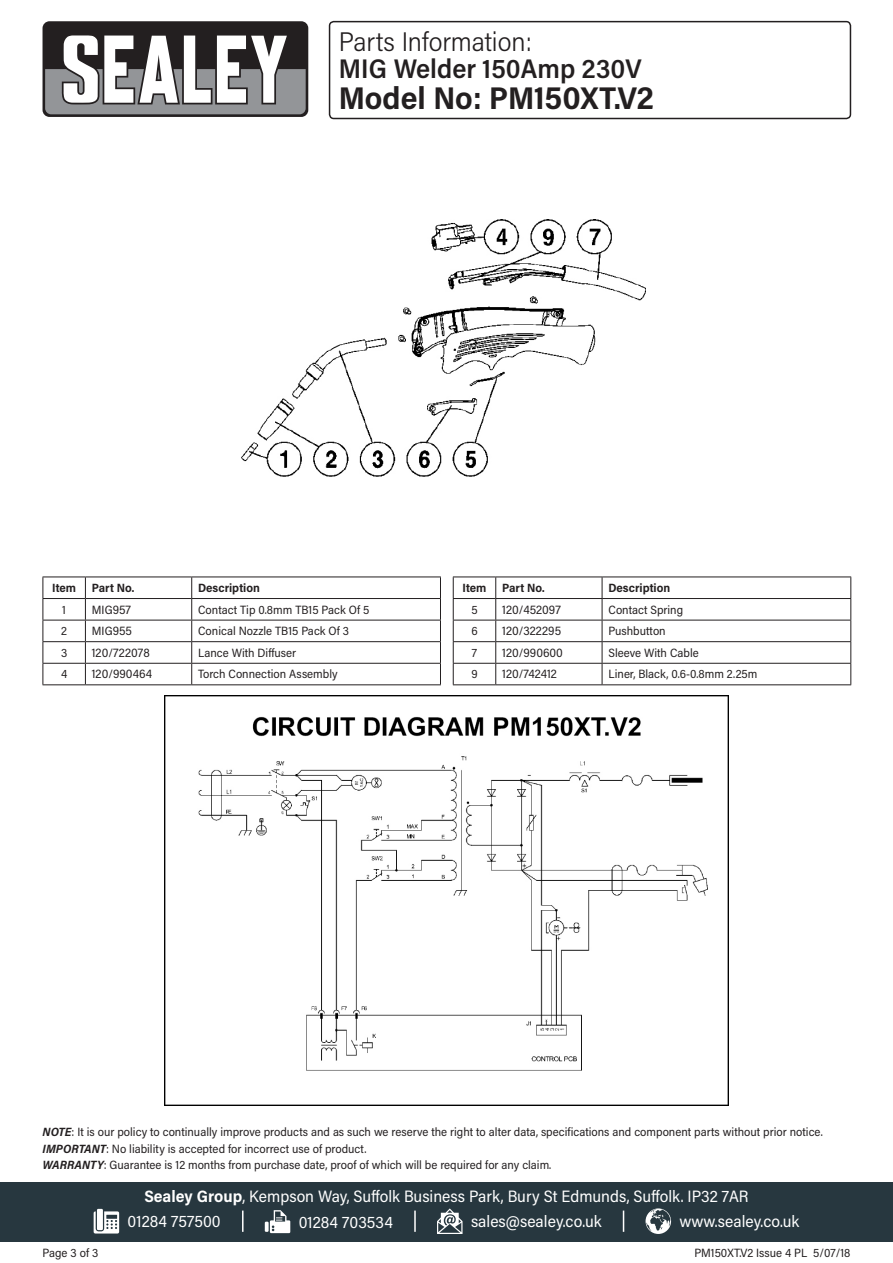
<style>
.page{position:relative;width:893px;height:1263px;background:#fff}
.page>*{position:absolute;margin:0;border:0;box-sizing:border-box;transform-origin:0 0}
.Model_Number{font:700 31.5px "Acumin Pro Semi Cond";color:#231f20}
.Product_Description{font:600 27px "Acumin Pro Semi Cond";color:#231f20}
.Parts_Information{font:300 27px "Acumin Pro Semi Cond";color:#231f20}
.Address{font:16.5px "Acumin Pro Semi Cond";color:#fff}
.Contact_Info{font:16.5px "Acumin Pro Semi Cond";color:#fff}
.Disclaimer{font:12px "Acumin Pro Semi Cond";color:#231f20}
.Table_Body{font:12px "Acumin Pro Semi Cond";color:#231f20}
.Part_No__Body{font:12px "Acumin Pro Semi Cond";letter-spacing:.005em;color:#231f20}
.Part_Description_HDR{font:700 12px "Acumin Pro Semi Cond";color:#231f20}
.Document_Info{font:12px "Acumin Pro Semi Cond";color:#231f20}
.Item_HDR{font:700 12px "Acumin Pro Semi Cond";letter-spacing:-.005em;color:#231f20}
.Item_Body{font:12px "Acumin Pro Semi Cond";color:#231f20}
.s1{font-weight:700;font-style:italic}
.s2{font-weight:700}
</style>
<div class="page">
<div style="left:43px;top:21px;width:265px;height:96px;background:#231f20;border-radius:7px"></div>
<svg style="left:45px;top:35px;width:261px;height:79px"></svg>
<div style="left:0;top:1182px;width:893px;height:60px;background:#27373f"></div>
<svg style="left:94px;top:1211px;width:25px;height:22px"></svg>
<div style="left:97px;top:1209px;width:6px;height:21px;background:#fff"></div>
<svg style="left:265px;top:1222px;width:4px;height:10px"></svg>
<svg style="left:270px;top:1210px;width:20px;height:23px"></svg>
<svg style="left:437px;top:1208px;width:25px;height:26px"></svg>
<svg style="left:645px;top:1208px;width:26px;height:26px"></svg>
<hr style="left:242px;top:1210px;width:2px;height:22px;background:#fff">
<svg style="left:623px;top:1210px;width:1px;height:22px"></svg>
<hr style="left:414px;top:1210px;width:2px;height:22px;background:#fff">
<div style="left:329px;top:21px;width:522px;height:98px;border:2px solid #231f20;border-radius:4px"></div>
<hr style="left:43px;top:577px;width:42px;height:1px;background:#231f20">
<hr style="left:85px;top:577px;width:107px;height:1px;background:#231f20">
<hr style="left:192px;top:577px;width:249px;height:1px;background:#231f20">
<hr style="left:43px;top:598px;width:42px;height:1px;background:#231f20">
<hr style="left:85px;top:598px;width:107px;height:1px;background:#231f20">
<hr style="left:192px;top:598px;width:249px;height:1px;background:#231f20">
<hr style="left:43px;top:620px;width:42px;height:1px;background:#231f20">
<hr style="left:85px;top:620px;width:107px;height:1px;background:#231f20">
<hr style="left:192px;top:620px;width:249px;height:1px;background:#231f20">
<hr style="left:43px;top:641px;width:42px;height:1px;background:#231f20">
<hr style="left:85px;top:641px;width:107px;height:1px;background:#231f20">
<hr style="left:192px;top:641px;width:249px;height:1px;background:#231f20">
<hr style="left:43px;top:663px;width:42px;height:1px;background:#231f20">
<svg style="left:43px;top:577px;width:1px;height:107px"></svg>
<hr style="left:85px;top:663px;width:107px;height:1px;background:#231f20">
<svg style="left:85px;top:577px;width:1px;height:107px"></svg>
<hr style="left:192px;top:663px;width:249px;height:1px;background:#231f20">
<svg style="left:191px;top:577px;width:1px;height:107px"></svg>
<svg style="left:440px;top:577px;width:1px;height:107px"></svg>
<hr style="left:43px;top:684px;width:42px;height:1px;background:#231f20">
<hr style="left:85px;top:684px;width:107px;height:1px;background:#231f20">
<hr style="left:192px;top:684px;width:249px;height:1px;background:#231f20">
<hr style="left:453px;top:577px;width:43px;height:1px;background:#231f20">
<hr style="left:496px;top:577px;width:106px;height:1px;background:#231f20">
<hr style="left:602px;top:577px;width:249px;height:1px;background:#231f20">
<hr style="left:453px;top:598px;width:43px;height:1px;background:#231f20">
<hr style="left:496px;top:598px;width:106px;height:1px;background:#231f20">
<hr style="left:602px;top:598px;width:249px;height:1px;background:#231f20">
<hr style="left:453px;top:620px;width:43px;height:1px;background:#231f20">
<hr style="left:496px;top:620px;width:106px;height:1px;background:#231f20">
<hr style="left:602px;top:620px;width:249px;height:1px;background:#231f20">
<hr style="left:453px;top:641px;width:43px;height:1px;background:#231f20">
<hr style="left:496px;top:641px;width:106px;height:1px;background:#231f20">
<hr style="left:602px;top:641px;width:249px;height:1px;background:#231f20">
<hr style="left:453px;top:663px;width:43px;height:1px;background:#231f20">
<svg style="left:453px;top:577px;width:1px;height:107px"></svg>
<hr style="left:496px;top:663px;width:106px;height:1px;background:#231f20">
<svg style="left:495px;top:577px;width:1px;height:107px"></svg>
<hr style="left:602px;top:663px;width:249px;height:1px;background:#231f20">
<svg style="left:602px;top:577px;width:1px;height:107px"></svg>
<svg style="left:850px;top:577px;width:1px;height:107px"></svg>
<hr style="left:453px;top:684px;width:43px;height:1px;background:#231f20">
<hr style="left:496px;top:684px;width:106px;height:1px;background:#231f20">
<hr style="left:602px;top:684px;width:249px;height:1px;background:#231f20">
<img style="left:241px;top:219px;width:404px;height:258px">
<img style="left:165px;top:695px;width:563px;height:410px">
<p class="Parts_Information" style="left:339px;top:23px;width:195px">Parts Information:</p>
<p class="Product_Description" style="left:339px;top:49px;width:304px">MIG Welder 150Amp 230V</p>
<p class="Model_Number" style="left:339px;top:76px;width:316px">Model No: PM150XT.V2</p>
<p class="Item_HDR" style="left:52px;top:579px;width:25px">Item</p>
<p class="Part_Description_HDR" style="left:92px;top:579px;width:44px">Part No.</p>
<p class="Part_Description_HDR" style="left:198px;top:579px;width:63px">Description</p>
<p class="Item_Body" style="left:62px;top:601px;width:5px">1</p>
<p class="Part_No__Body" style="left:92px;top:601px;width:41px">MIG957</p>
<p class="Table_Body" style="left:198px;top:601px;width:173px">Contact Tip 0.8mm TB15 Pack Of 5</p>
<p class="Item_Body" style="left:61px;top:623px;width:7px">2</p>
<p class="Part_No__Body" style="left:92px;top:623px;width:42px">MIG955</p>
<p class="Table_Body" style="left:198px;top:623px;width:152px">Conical Nozzle TB15 Pack Of 3</p>
<p class="Item_Body" style="left:61px;top:644px;width:8px">3</p>
<p class="Part_No__Body" style="left:92px;top:644px;width:60px">120/722078</p>
<p class="Table_Body" style="left:198px;top:644px;width:100px">Lance With Diffuser</p>
<p class="Item_Body" style="left:61px;top:666px;width:8px">4</p>
<p class="Part_No__Body" style="left:92px;top:666px;width:62px">120/990464</p>
<p class="Table_Body" style="left:198px;top:666px;width:141px">Torch Connection Assembly</p>
<p class="Item_HDR" style="left:463px;top:579px;width:25px">Item</p>
<p class="Part_Description_HDR" style="left:502px;top:579px;width:44px">Part No.</p>
<p class="Part_Description_HDR" style="left:608px;top:579px;width:63px">Description</p>
<p class="Item_Body" style="left:471px;top:601px;width:8px">5</p>
<p class="Part_No__Body" style="left:502px;top:601px;width:60px">120/452097</p>
<p class="Table_Body" style="left:608px;top:601px;width:76px">Contact Spring</p>
<p class="Item_Body" style="left:471px;top:623px;width:8px">6</p>
<p class="Part_No__Body" style="left:502px;top:623px;width:61px">120/322295</p>
<p class="Table_Body" style="left:608px;top:623px;width:59px">Pushbutton</p>
<p class="Item_Body" style="left:472px;top:644px;width:7px">7</p>
<p class="Part_No__Body" style="left:502px;top:644px;width:62px">120/990600</p>
<p class="Table_Body" style="left:608px;top:644px;width:92px">Sleeve With Cable</p>
<p class="Item_Body" style="left:471px;top:666px;width:8px">9</p>
<p class="Part_No__Body" style="left:502px;top:666px;width:56px">120/742412</p>
<p class="Table_Body" style="left:608px;top:666px;width:151px">Liner, Black, 0.6-0.8mm 2.25m</p>
<p class="Disclaimer" style="left:43px;top:1124px;width:782px"><span class="s1">NOTE</span>: It is our policy to continually improve products and as such we reserve the right to alter data, specifications and component parts without prior notice.</p>
<p class="Disclaimer" style="left:43px;top:1140px;width:326px"><span class="s1">IMPORTANT</span>: No liability is accepted for incorrect use of product.</p>
<p class="Disclaimer" style="left:43px;top:1157px;width:510px"><span class="s1">WARRANTY</span>: Guarantee is 12 months from purchase date, proof of which will be required for any claim.</p>
<p class="Document_Info" style="left:43px;top:1244px;width:57px">Page 3 of 3</p>
<p class="Address" style="left:144px;top:1185px;width:606px"><span class="s2">Sealey Group</span>, Kempson Way, Suffolk Business Park, Bury St Edmunds, Suffolk. IP32 7AR</p>
<p class="Contact_Info" style="left:128px;top:1210px;width:95px">01284 757500</p>
<p class="Contact_Info" style="left:299px;top:1210px;width:96px">01284 703534</p>
<p class="Contact_Info" style="left:471px;top:1210px;width:132px">sales@sealey.co.uk</p>
<p class="Contact_Info" style="left:680px;top:1210px;width:121px">www.sealey.co.uk</p>
<p class="Document_Info" style="left:694px;top:1244px;width:158px">PM150XT.V2 Issue 4 PL 5/07/18</p>
</div>
